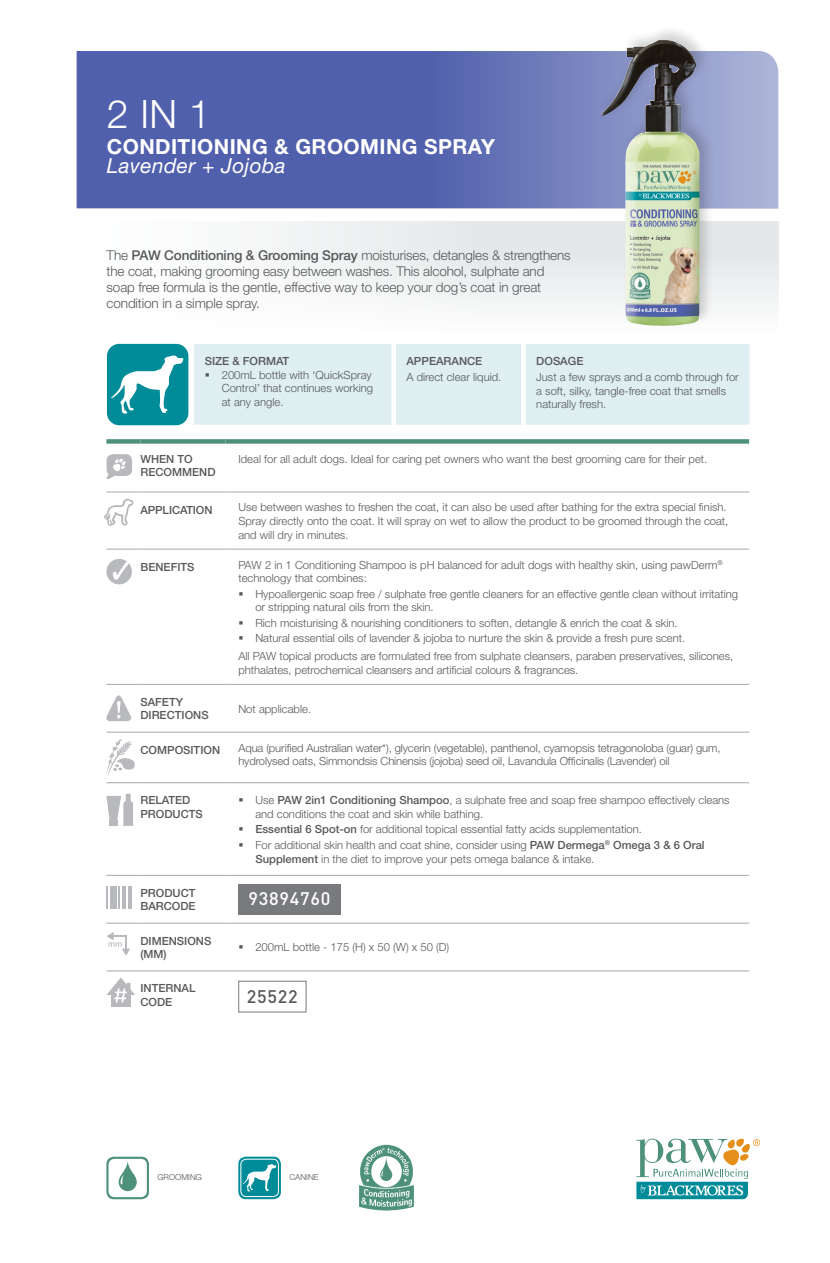
<style>
.page{position:relative;width:830px;height:1263px;background:#fff}
.page>*{position:absolute;margin:0;border:0;box-sizing:border-box;transform-origin:0 0}
.t1{font:300 39.15px "Helvetica Neue";color:#fff}
.t2{font:700 20.85px "Helvetica Neue";letter-spacing:.02em;color:#fff}
.t3{font:italic 20.85px "Helvetica Neue";letter-spacing:.02em;color:#fff}
.t4{font:500 18px "DIN";letter-spacing:.04em;color:#fff}
.t5{font:500 18px "DIN";letter-spacing:.04em;color:#57585a}
.t6{font:300 13.5px/16.2px "Helvetica Neue";letter-spacing:-.01em;color:#57585a}
.t7{font:300 11.25px/13.5px "Helvetica Neue";color:#57585a}
.t8{font:500 11.25px/13.5px "Helvetica Neue";color:#57585a}
.t9{font:300 8.25px "Helvetica Neue";color:#57585a}
.s1{font-weight:500}
</style>
<div class="page">
<div style="left:77px;top:221px;width:701px;height:204px;background:linear-gradient(to bottom,#eff0f1,#fff)"></div>
<svg style="left:636px;top:1139px;width:123px;height:60px"></svg>
<div style="left:77px;top:51px;width:86px;height:157px;background:#5060ac"></div>
<svg style="left:163px;top:51px;width:615px;height:157px;background:#6271b4"></svg>
<svg style="left:238px;top:1157px;width:43px;height:42px"></svg>
<svg style="left:240px;top:1159px;width:38px;height:38px"></svg>
<div style="left:240px;top:1159px;width:39px;height:38px;border:1px solid #fff;border-radius:5px"></div>
<div style="left:107px;top:344px;width:81px;height:81px;background:#008b98;border-radius:12px"></div>
<svg style="left:111px;top:355px;width:73px;height:59px"></svg>
<div style="left:597px;top:24px;width:117px;height:305px;background:#231f20;opacity:.2"></div>
<img style="left:600px;top:40px;width:99px;height:286px">
<img style="left:359px;top:1144px;width:55px;height:67px">
<div style="left:194px;top:344px;width:555px;height:81px;background:#deeef1"></div>
<hr style="left:190px;top:344px;width:4px;height:81px;background:#fff">
<div style="left:391px;top:344px;width:5px;height:81px;background:#fff"></div>
<hr style="left:521px;top:344px;width:4px;height:81px;background:#fff">
<svg style="left:106px;top:491px;width:642px;height:522px"></svg>
<hr style="left:106px;top:492px;width:34px;height:1px;background:#a8a9ad">
<hr style="left:140px;top:492px;width:85px;height:1px;background:#a8a9ad">
<hr style="left:225px;top:492px;width:523px;height:1px;background:#a8a9ad">
<hr style="left:106px;top:549px;width:34px;height:1px;background:#a8a9ad">
<hr style="left:140px;top:549px;width:85px;height:1px;background:#a8a9ad">
<hr style="left:225px;top:549px;width:523px;height:1px;background:#a8a9ad">
<hr style="left:106px;top:684px;width:34px;height:1px;background:#a8a9ad">
<hr style="left:140px;top:684px;width:85px;height:1px;background:#a8a9ad">
<hr style="left:225px;top:684px;width:523px;height:1px;background:#a8a9ad">
<hr style="left:106px;top:732px;width:34px;height:1px;background:#a8a9ad">
<hr style="left:140px;top:732px;width:85px;height:1px;background:#a8a9ad">
<hr style="left:225px;top:732px;width:523px;height:1px;background:#a8a9ad">
<hr style="left:106px;top:782px;width:34px;height:1px;background:#a8a9ad">
<hr style="left:140px;top:782px;width:85px;height:1px;background:#a8a9ad">
<hr style="left:225px;top:782px;width:523px;height:1px;background:#a8a9ad">
<hr style="left:106px;top:875px;width:34px;height:1px;background:#a8a9ad">
<hr style="left:140px;top:875px;width:85px;height:1px;background:#a8a9ad">
<hr style="left:225px;top:875px;width:523px;height:1px;background:#a8a9ad">
<hr style="left:106px;top:923px;width:34px;height:1px;background:#a8a9ad">
<hr style="left:140px;top:923px;width:85px;height:1px;background:#a8a9ad">
<hr style="left:225px;top:923px;width:523px;height:1px;background:#a8a9ad">
<hr style="left:106px;top:970px;width:34px;height:1px;background:#a8a9ad">
<hr style="left:140px;top:970px;width:85px;height:1px;background:#a8a9ad">
<hr style="left:225px;top:970px;width:523px;height:1px;background:#a8a9ad">
<div style="left:106px;top:439px;width:34px;height:5px;background:#4d917a"></div>
<div style="left:140px;top:439px;width:85px;height:5px;background:#4d917a"></div>
<div style="left:225px;top:439px;width:523px;height:5px;background:#4d917a"></div>
<svg style="left:106px;top:454px;width:26px;height:25px"></svg>
<svg style="left:104px;top:495px;width:33px;height:34px"></svg>
<div style="left:106px;top:559px;width:26px;height:25px;background:#b8b9bc;border-radius:50%"></div>
<svg style="left:113px;top:561px;width:16px;height:19px"></svg>
<svg style="left:106px;top:692px;width:27px;height:29px"></svg>
<svg style="left:106px;top:738px;width:29px;height:41px"></svg>
<svg style="left:106px;top:794px;width:27px;height:32px"></svg>
<svg style="left:106px;top:886px;width:1px;height:23px"></svg>
<svg style="left:119px;top:886px;width:1px;height:23px"></svg>
<hr style="left:129px;top:886px;width:3px;height:23px;background:#b8b9bc">
<hr style="left:122px;top:886px;width:3px;height:23px;background:#b8b9bc">
<div style="left:111px;top:886px;width:6px;height:23px;background:#b8b9bc"></div>
<div style="left:238px;top:884px;width:102px;height:31px;background:#787a7d"></div>
<svg style="left:106px;top:932px;width:24px;height:24px"></svg>
<div style="left:111px;top:992px;width:19px;height:15px;background:#b8b9bc"></div>
<svg style="left:106px;top:977px;width:29px;height:27px"></svg>
<div style="left:238px;top:981px;width:68px;height:31px;border:1px solid #787a7d"></div>
<svg style="left:106px;top:1157px;width:43px;height:42px"></svg>
<svg style="left:108px;top:1159px;width:39px;height:38px"></svg>
<svg style="left:243px;top:598px;width:12px;height:1px"></svg>
<svg style="left:243px;top:627px;width:12px;height:1px"></svg>
<svg style="left:243px;top:642px;width:12px;height:1px"></svg>
<svg style="left:243px;top:804px;width:12px;height:1px"></svg>
<svg style="left:243px;top:833px;width:12px;height:1px"></svg>
<svg style="left:243px;top:849px;width:12px;height:1px"></svg>
<svg style="left:243px;top:951px;width:12px;height:1px"></svg>
<h1 class="t1" style="left:107px;top:90px;width:105px">2 IN 1</h1>
<h2 class="t2" style="left:107px;top:133px;width:14px">CONDITIONIN</h2>
<h2 class="t2" style="left:252px;top:133px;width:244px">G &amp; GROOMING SPRAY</h2>
<h2 class="t3" style="left:107px;top:153px;width:180px">Lavender + Jojoba</h2>
<p class="t6" style="left:107px;top:246px;width:465px">The <span class="s1">PAW Conditioning &amp; Grooming Spray</span> moisturises, detangles &amp; strengthens the coat, making grooming easy between washes. This alcohol, sulphate and soap free formula is the gentle, effective way to keep your dog’s coat in great condition in a simple spray.</p>
<p class="t8" style="left:205px;top:354px;width:86px">SIZE &amp; FORMAT</p>
<p class="t7" style="left:222px;top:368px;width:153px;text-indent:-17px">▪ 200mL bottle with ‘QuickSpray<br>Control’ that continues working at any angle.</p>
<p class="t8" style="left:406px;top:354px;width:77px">APPEARANCE</p>
<p class="t7" style="left:406px;top:370px;width:96px">A direct clear liquid.</p>
<p class="t8" style="left:536px;top:354px;width:17px">Dosage</p>
<p class="t7" style="left:536px;top:370px;width:204px">Just a few sprays and a comb through for a soft, silky, tangle-free coat that smells naturally fresh.</p>
<p class="t8" style="left:140px;top:452px;width:46px">When to recommend</p>
<p class="t7" style="left:238px;top:452px;width:470px">Ideal for all adult dogs. Ideal for caring pet owners who want the best grooming care for their pet.</p>
<p class="t8" style="left:140px;top:503px;width:36px">Application</p>
<p class="t7" style="left:238px;top:500px;width:491px">Use between washes to freshen the coat, it can also be used after bathing for the extra special finish.<br>Spray directly onto the coat. It will spray on wet to allow the product to be groomed through the coat, and will dry in minutes.</p>
<p class="t8" style="left:140px;top:560px;width:16px">Benefits</p>
<p class="t7" style="left:238px;top:558px;width:486px">PAW 2 in 1 Conditioning Shampoo is pH balanced for adult dogs with healthy skin, using pawDerm<sup>® </sup>technology that combines:</p>
<p class="t7" style="left:255px;top:587px;width:484px;text-indent:-17px">▪ Hypoallergenic soap free / sulphate free gentle cleaners for an effective gentle clean without irritating or stripping natural oils from the skin.</p>
<p class="t7" style="left:238px;top:616px;width:440px">▪ Rich moisturising &amp; nourishing conditioners to soften, detangle &amp; enrich the coat &amp; skin.</p>
<p class="t7" style="left:238px;top:629px;width:496px;line-height:17.7px">▪ Natural essential oils of lavender &amp; jojoba to nurture the skin &amp; provide a fresh pure scent.<br>All PAW topical products are formulated free from sulphate cleansers, paraben preservatives, silicones,</p>
<p class="t7" style="left:238px;top:663px;width:341px">phthalates, petrochemical cleansers and artificial colours &amp; fragrances.</p>
<p class="t8" style="left:140px;top:695px;width:16px">Safet</p>
<p class="t8" style="left:176px;top:695px;width:9px">y</p>
<p class="t8" style="left:140px;top:708px;width:16px">Directions</p>
<p class="t7" style="left:238px;top:702px;width:74px">Not applicable.</p>
<p class="t8" style="left:140px;top:743px;width:17px">Composition</p>
<p class="t7" style="left:238px;top:741px;width:483px">Aqua (purified Australian water*), glycerin (vegetable), panthenol, cyamopsis tetragonoloba (guar) gum, hydrolysed oats, Simmondsis Chinensis (jojoba) seed oil, Lavandula Officinalis (Lavender) oil</p>
<p class="t8" style="left:140px;top:793px;width:30px">Related<br>Prod</p>
<p class="t7" style="left:255px;top:793px;width:475px;text-indent:-17px">▪ Use <span class="s1">PAW 2in1 Conditioning Shampoo</span>, a sulphate free and soap free shampoo effectively cleans and conditions the coat and skin while bathing.</p>
<p class="t7" style="left:238px;top:822px;width:405px">▪ <span class="s1">Essential 6 Spot-on</span> for additional topical essential fatty acids supplementation.</p>
<p class="t7" style="left:255px;top:838px;width:450px;text-indent:-17px">▪ For additional skin health and coat shine, consider using <span class="s1">PAW Dermega</span><sup>®</sup> <span class="s1">Omega 3 &amp; 6 Oral<br>Supplement</span> in the diet to improve your pets omega balance &amp; intake.</p>
<p class="t8" style="left:172px;top:807px;width:17px">ucts</p>
<p class="t8" style="left:140px;top:886px;width:57px">PRODUCT<br>BARCODE</p>
<h3 class="t4" style="left:248px;top:887px;width:83px">93894760</h3>
<p class="t8" style="left:140px;top:934px;width:72px">DIMENSIONS (MM)</p>
<p class="t7" style="left:238px;top:940px;width:212px">▪ 200mL bottle - 175 (H) x 50 (W) x 50 (D)</p>
<p class="t8" style="left:140px;top:981px;width:56px">INTERNAL<br>CODE</p>
<h3 class="t5" style="left:247px;top:984px;width:52px">25522</h3>
<p class="t9" style="left:157px;top:1172px;width:46px">GROOMING</p>
<p class="t9" style="left:289px;top:1172px;width:31px">CANINE</p>
</div>
